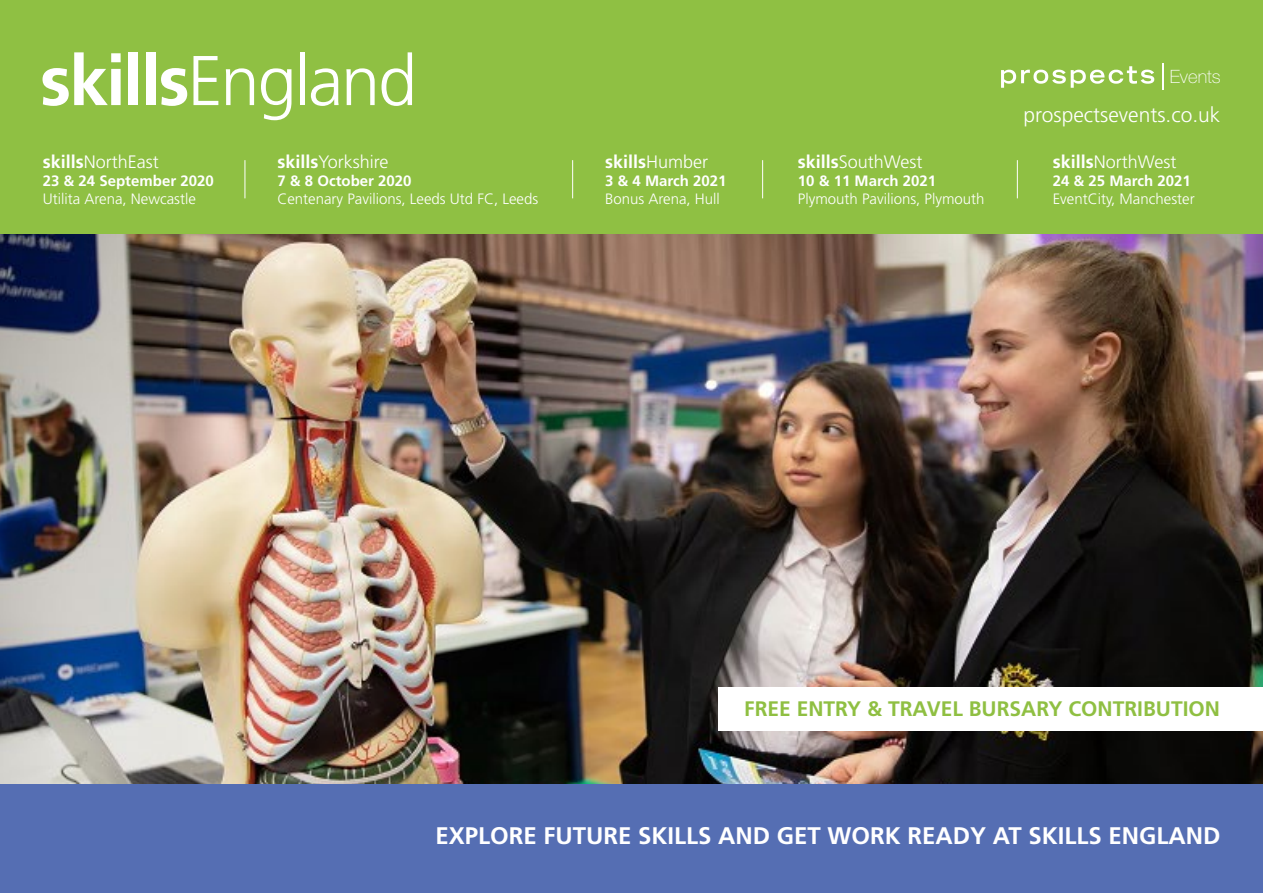
<style>
.page{position:relative;width:1263px;height:893px;background:#fff}
.page>*{position:absolute;margin:0;border:0;box-sizing:border-box;transform-origin:0 0}
.t1{font:700 24px "Frutiger";color:#fff}
.t2{font:700 21px "Frutiger";color:#8fbf42}
.t3{font:300 21px "Frutiger";color:#fff}
.t4{font:100 18.3px "Helvetica Neue";color:#fff}
.t5{font:300 18px "Frutiger";color:#fff}
.t6{font:700 18px "Frutiger";color:#fff}
.t7{font:300 15px "Frutiger";color:#fff}
.t8{font:700 15px "Frutiger";color:#fff}
.s1{font-weight:700}
.s2{font-weight:300}
</style>
<div class="page">
<img style="left:0;top:234px;width:1263px;height:550px">
<div style="left:0;top:784px;width:1263px;height:109px;background:#556eb3"></div>
<div style="left:0;top:0;width:1263px;height:234px;background:#8fc043"></div>
<svg style="left:43px;top:52px;width:78px;height:54px"></svg>
<div style="left:129px;top:52px;width:9px;height:53px;background:#fff"></div>
<div style="left:146px;top:52px;width:10px;height:53px;background:#fff"></div>
<svg style="left:161px;top:68px;width:26px;height:38px"></svg>
<svg style="left:193px;top:56px;width:25px;height:49px"></svg>
<svg style="left:226px;top:68px;width:28px;height:37px"></svg>
<svg style="left:261px;top:68px;width:30px;height:52px"></svg>
<hr style="left:300px;top:52px;width:4px;height:53px;background:#fff">
<svg style="left:311px;top:68px;width:28px;height:38px"></svg>
<svg style="left:346px;top:68px;width:29px;height:37px"></svg>
<svg style="left:381px;top:52px;width:31px;height:54px"></svg>
<svg style="left:1001px;top:66px;width:153px;height:22px"></svg>
<hr style="left:1162px;top:63px;width:2px;height:26px;background:#fff">
<div style="left:719px;top:687px;width:544px;height:44px;background:#fff"></div>
<hr style="left:245px;top:160px;width:1px;height:38px;background:#fff">
<hr style="left:572px;top:160px;width:1px;height:38px;background:#fff">
<hr style="left:762px;top:160px;width:1px;height:38px;background:#fff">
<hr style="left:1017px;top:160px;width:1px;height:38px;background:#fff">
<p class="t5" style="left:43px;top:152px;width:118px"><span class="s1">skills</span>NorthEast</p>
<p class="t8" style="left:43px;top:172px;width:172px">23 &amp; 24 September 2020</p>
<p class="t7" style="left:43px;top:191px;width:155px">Utilita Arena, Newcastle</p>
<p class="t5" style="left:277px;top:152px;width:113px"><span class="s1">skills</span>Yorkshire</p>
<p class="t8" style="left:277px;top:172px;width:136px">7 &amp; 8 October 2020</p>
<p class="t7" style="left:277px;top:191px;width:262px">Centenary Pavilions, Leeds Utd FC, Leeds</p>
<p class="t6" style="left:605px;top:151px;width:105px">skills<span class="s2">Humber</span></p>
<p class="t8" style="left:605px;top:172px;width:123px">3 &amp; 4 March 2021</p>
<p class="t7" style="left:605px;top:191px;width:116px">Bonus Arena, Hull</p>
<p class="t5" style="left:798px;top:152px;width:126px"><span class="s1">skills</span>SouthWest</p>
<p class="t8" style="left:798px;top:172px;width:140px">10 &amp; 11 March 2021</p>
<p class="t7" style="left:798px;top:191px;width:188px">Plymouth Pavilions, Plymouth</p>
<p class="t4" style="left:1170px;top:66px;width:53px">Events</p>
<h2 class="t3" style="left:1024px;top:102px;width:198px">prospectsevents.co.uk</h2>
<p class="t5" style="left:1053px;top:152px;width:125px"><span class="s1">skills</span>NorthWest</p>
<p class="t8" style="left:1053px;top:172px;width:140px">24 &amp; 25 March 2021</p>
<p class="t7" style="left:1053px;top:191px;width:143px">EventCity, Manchester</p>
<h2 class="t2" style="left:744px;top:697px;width:477px">FREE ENTRY &amp; TRAVEL BURSARY CONTRIBUTION</h2>
<h1 class="t1" style="left:435px;top:821px;width:786px">EXPLORE FUTURE SKILLS AND GET WORK READY AT SKILLS ENGLAND</h1>
</div>
